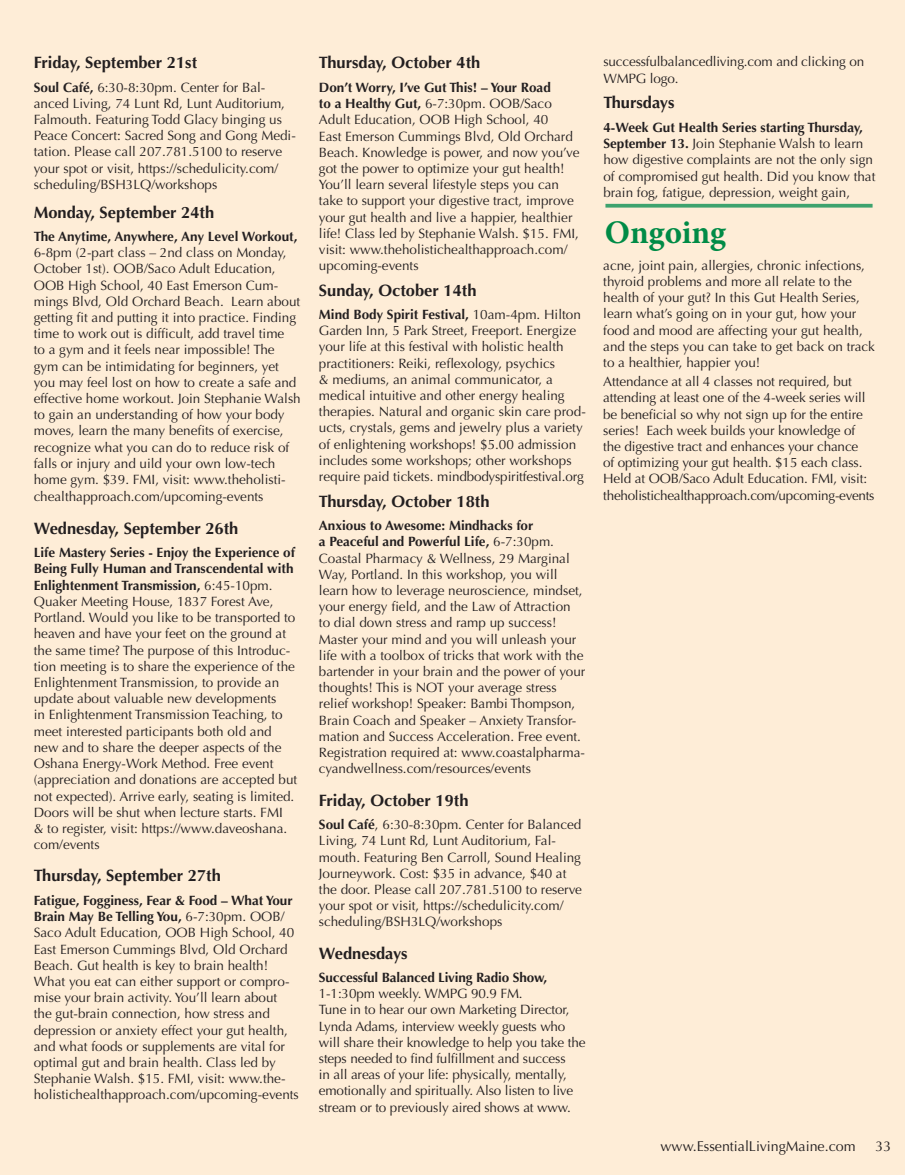
<style>
.page{position:relative;width:905px;height:1175px;background:#fff}
.page>*{position:absolute;margin:0;border:0;box-sizing:border-box;transform-origin:0 0}
.t1{font:700 33px "Minion Pro";letter-spacing:-.005em;color:#008b46}
.t2{font:700 16.5px "Optima";color:#231f20}
.t3{font:14.25px "Optima";color:#231f20}
.t4{font:13.5px/16.2px "Optima";color:#231f20}
.t5{font:700 13.5px "Optima";letter-spacing:-.01em;color:#231f20}
.s1{font-weight:700}
</style>
<div class="page">
<div style="left:0;top:0;width:904px;height:1174px;background:#feedd7"></div>
<svg style="left:605px;top:204px;width:267px;height:4px"></svg>
<p class="t2" style="left:34px;top:53px;width:165px">Friday, September 21st</p>
<p class="t4" style="left:34px;top:79px;width:263px"><span class="s1">Soul Café,</span> 6:30-8:30pm. Center for Bal&shy;anced Living, 74 Lunt Rd, Lunt Auditorium, Falmouth. Featuring Todd Glacy binging us Peace Concert: Sacred Song and Gong Medi&shy;tation. Please call 207.781.5100 to reserve your spot or visit, https://schedulicity.com/ scheduling/BSH3LQ/workshops</p>
<p class="t2" style="left:34px;top:202px;width:182px">Monday, September 24th</p>
<p class="t5" style="left:34px;top:228px;width:265px">The Anytime, Anywhere, Any Level Workout,</p>
<p class="t4" style="left:34px;top:245px;width:268px">6-8pm (2-part class – 2nd class on Monday, October 1st). OOB/Saco Adult Education, OOB High School, 40 East Emerson Cum&shy;mings Blvd, Old Orchard Beach. Learn about getting fit and putting it into practice. Finding time to work out is difficult, add travel time<br>to a gym and it feels near impossible! The gym can be intimidating for beginners, yet you may feel lost on how to create a safe and effective home workout. Join Stephanie Walsh to gain an understanding of how your body moves, learn the many benefits of exercise, recognize what you can do to reduce risk of falls or injury and uild your own low-tech home gym. $39. FMI, visit: www.theholisti&shy;chealthapproach.com/upcoming-events</p>
<p class="t2" style="left:34px;top:518px;width:206px">Wednesday, September 26th</p>
<p class="t4" style="left:34px;top:544px;width:265px"><span class="s1">Life Mastery Series - Enjoy the Experience of Being Fully Human and Transcendental with Enlightenment Transmission,</span> 6:45-10pm.<br>Quaker Meeting House, 1837 Forest Ave, Portland. Would you like to be transported to heaven and have your feet on the ground at the same time? The purpose of this Introduc&shy;tion meeting is to share the experience of the Enlightenment Transmission, to provide an update about valuable new developments<br>in Enlightenment Transmission Teaching, to meet interested participants both old and new and to share the deeper aspects of the Oshana Energy-Work Method. Free event (appreciation and donations are accepted but not expected). Arrive early, seating is limited.<br>Doors will be shut when lecture starts. FMI<br>&amp; to register, visit: https://www.daveoshana. com/events</p>
<p class="t2" style="left:34px;top:866px;width:189px">Thursday, September 27th</p>
<p class="t4" style="left:34px;top:892px;width:266px"><span class="s1">Fatigue, Fogginess, Fear &amp; Food – What Your Brain May Be Telling You,</span> 6-7:30pm. OOB/ Saco Adult Education, OOB High School, 40<br>East Emerson Cummings Blvd, Old Orchard Beach. Gut health is key to brain health!<br>What you eat can either support or compro&shy;mise your brain activity. You’ll learn about<br>the gut-brain connection, how stress and depression or anxiety effect your gut health, and what foods or supplements are vital for optimal gut and brain health. Class led by Stephanie Walsh. $15. FMI, visit: www.the&shy;holistichealthapproach.com/upcoming-events</p>
<p class="t2" style="left:319px;top:53px;width:163px">Thursday, October 4th</p>
<p class="t4" style="left:319px;top:79px;width:262px"><span class="s1">Don’t Worry, I’ve Gut This! – Your Road<br>to a Healthy Gut,</span> 6-7:30pm. OOB/Saco Adult Education, OOB High School, 40<br>East Emerson Cummings Blvd, Old Orchard Beach. Knowledge is power, and now you’ve got the power to optimize your gut health!<br>You’ll learn several lifestyle steps you can take to support your digestive tract, improve your gut health and live a happier, healthier life! Class led by Stephanie Walsh. $15. FMI, visit: www.theholistichealthapproach.com/ upcoming-events</p>
<p class="t2" style="left:319px;top:280px;width:159px">Sunday, October 14th</p>
<p class="t4" style="left:319px;top:306px;width:268px"><span class="s1">Mind Body Spirit Festival,</span> 10am-4pm. Hilton Garden Inn, 5 Park Street, Freeport. Energize your life at this festival with holistic health practitioners: Reiki, reflexology, psychics<br>&amp; mediums, an animal communicator, a medical intuitive and other energy healing therapies. Natural and organic skin care prod&shy;ucts, crystals, gems and jewelry plus a variety of enlightening workshops! $5.00 admission includes some workshops; other workshops require paid tickets. mindbodyspiritfestival.org</p>
<p class="t2" style="left:319px;top:491px;width:172px">Thursday, October 18th</p>
<p class="t4" style="left:319px;top:517px;width:268px"><span class="s1">Anxious to Awesome: Mindhacks for<br>a Peaceful and Powerful Life,</span> 6-7:30pm.<br>Coastal Pharmacy &amp; Wellness, 29 Marginal Way, Portland. In this workshop, you will learn how to leverage neuroscience, mindset, your energy field, and the Law of Attraction to dial down stress and ramp up success!<br>Master your mind and you will unleash your life with a toolbox of tricks that work with the bartender in your brain and the power of your thoughts! This is NOT your average stress relief workshop! Speaker: Bambi Thompson, Brain Coach and Speaker – Anxiety Transfor&shy;mation and Success Acceleration. Free event.<br>Registration required at: www.coastalpharma&shy;cyandwellness.com/resources/events</p>
<p class="t2" style="left:319px;top:790px;width:151px">Friday, October 19th</p>
<p class="t4" style="left:319px;top:816px;width:264px"><span class="s1">Soul Café</span>, 6:30-8:30pm. Center for Balanced Living, 74 Lunt Rd, Lunt Auditorium, Fal&shy;mouth. Featuring Ben Carroll, Sound Healing Journeywork. Cost: $35 in advance, $40 at the door. Please call 207.781.5100 to reserve your spot or visit, https://schedulicity.com/ scheduling/BSH3LQ/workshops</p>
<p class="t2" style="left:319px;top:943px;width:90px">Wednesdays</p>
<p class="t5" style="left:319px;top:969px;width:230px">Successful Balanced Living Radio Show,</p>
<p class="t4" style="left:319px;top:985px;width:268px">1-1:30pm weekly. WMPG 90.9 FM.<br>Tune in to hear our own Marketing Director, Lynda Adams, interview weekly guests who will share their knowledge to help you take the steps needed to find fulfillment and success<br>in all areas of your life: physically, mentally, emotionally and spiritually. Also listen to live stream or to previously aired shows at www.</p>
<p class="t4" style="left:603px;top:54px;width:262px">successfulbalancedliving.com and clicking on<br>WMPG logo.</p>
<p class="t2" style="left:603px;top:93px;width:73px">Thursdays</p>
<p class="t4" style="left:603px;top:119px;width:273px"><span class="s1">4-Week Gut Health Series starting Thursday, September 13.</span> Join Stephanie Walsh to learn how digestive complaints are not the only sign of compromised gut health. Did you know that brain fog, fatigue, depression, weight gain,</p>
<h1 class="t1" style="left:604px;top:209px;width:123px">Ongoing</h1>
<p class="t4" style="left:603px;top:257px;width:273px">acne, joint pain, allergies, chronic infections, thyroid problems and more all relate to the health of your gut? In this Gut Health Series, learn what’s going on in your gut, how your food and mood are affecting your gut health, and the steps you can take to get back on track to a healthier, happier you!</p>
<p class="t4" style="left:603px;top:374px;width:273px">Attendance at all 4 classes not required, but attending at least one of the 4-week series will be beneficial so why not sign up for the entire series! Each week builds your knowledge of the digestive tract and enhances your chance<br>of optimizing your gut health. $15 each class.<br>Held at OOB/Saco Adult Education. FMI, visit: theholistichealthapproach.com/upcoming-events</p>
<p class="t3" style="left:660px;top:1138px;width:197px">www.EssentialLivingMaine.com</p>
<p class="t3" style="left:875px;top:1138px;width:17px">33</p>
</div>
